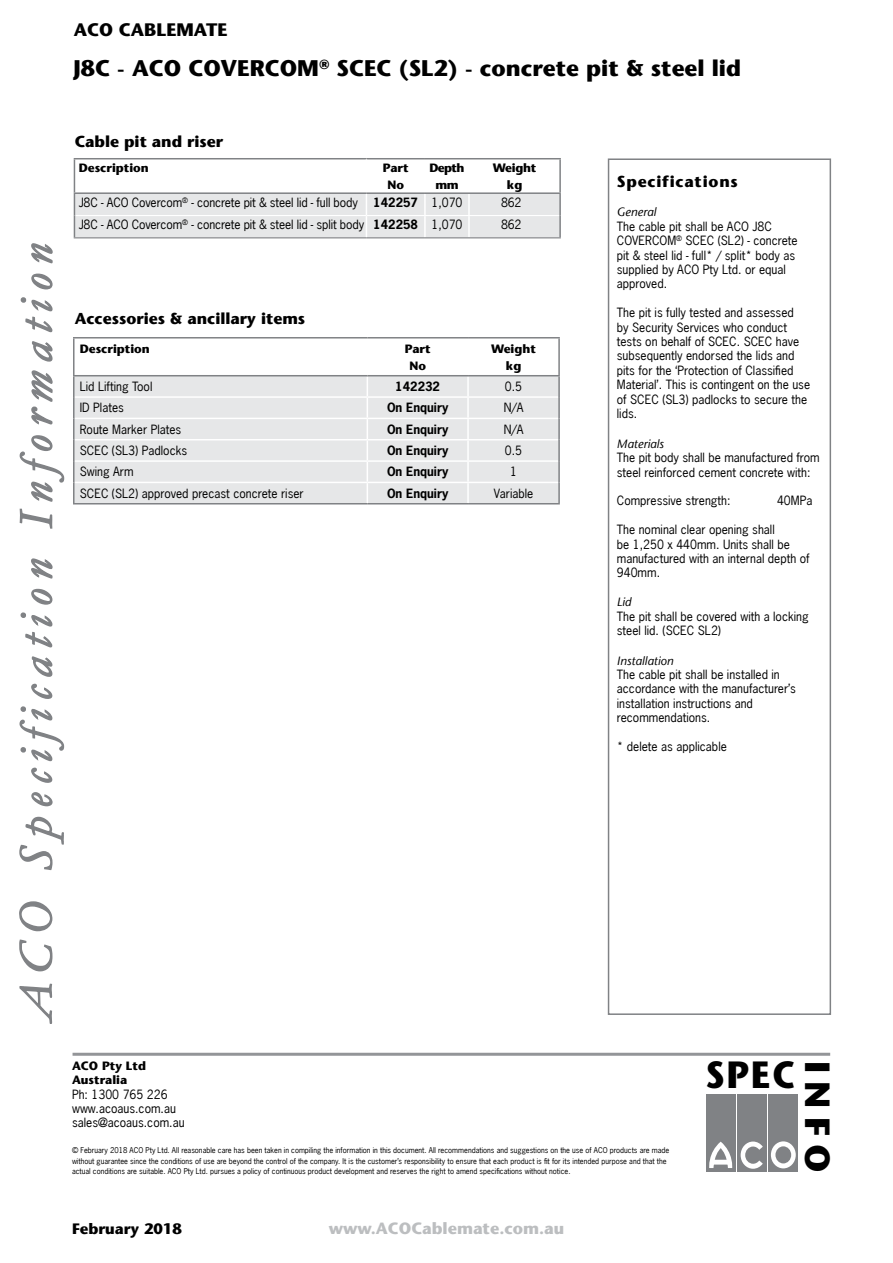
<style>
.page{position:relative;width:893px;height:1263px;background:#fff}
.page>*{position:absolute;margin:0;border:0;box-sizing:border-box;transform-origin:0 0}
.t1{font:700 37.8px "Stone Sans";color:#000;scale:.92 1}
.t2{font:700 34.95px "Stone Sans";color:#000;scale:1.08 1}
.t3{font:700 22.5px "Stone Sans";color:#000}
.t4{font:700 18px "Stone Sans";color:#000}
.t5{font:700 16.2px "Stone Sans";color:#bcbec0}
.t6{font:700 15.75px "Stone Sans";color:#000}
.t7{font:700 15.75px "Stone Sans";letter-spacing:.05em;color:#000}
.t8{font:700 15px "Stone Sans";color:#000}
.t9{font:12px/14.4px "News Gothic";color:#000}
.t10{font:700 12px/17px "Stone Sans";color:#000;text-align:center}
.t11{font:700 12px "News Gothic";color:#000}
.t12{font:italic 12px "Stone Sans";color:#000}
.t13{font:700 12px/17px "Stone Sans";letter-spacing:-.02em;color:#000;text-align:center}
.t14{font:7.5px/10.5px "News Gothic";color:#000}
.s1{font-weight:400}
.s2{font-weight:700}
</style>
<div class="page">
<svg style="left:19px;top:243px;width:46px;height:781px"></svg>
<div style="left:706px;top:1094px;width:29px;height:78px;background:#808285"></div>
<div style="left:737px;top:1094px;width:29px;height:78px;background:#808285"></div>
<div style="left:769px;top:1094px;width:29px;height:77px;background:#808285"></div>
<svg style="left:771px;top:1141px;width:25px;height:27px"></svg>
<svg style="left:741px;top:1141px;width:22px;height:28px"></svg>
<svg style="left:709px;top:1141px;width:24px;height:27px"></svg>
<hr style="left:73px;top:1053px;width:757px;height:3px;background:#939598">
<div style="left:608px;top:158px;width:223px;height:857px;background:#fff;border:2px solid #808285"></div>
<hr style="left:74px;top:158px;width:292px;height:1px;background:#808285">
<hr style="left:74px;top:159px;width:1px;height:33px;background:#808285">
<hr style="left:366px;top:158px;width:59px;height:1px;background:#808285">
<hr style="left:425px;top:158px;width:44px;height:1px;background:#808285">
<hr style="left:469px;top:158px;width:92px;height:1px;background:#808285">
<hr style="left:559px;top:159px;width:2px;height:33px;background:#808285">
<hr style="left:74px;top:192px;width:292px;height:2px;background:#808285">
<hr style="left:366px;top:192px;width:59px;height:2px;background:#808285">
<hr style="left:425px;top:192px;width:44px;height:2px;background:#808285">
<hr style="left:469px;top:192px;width:92px;height:2px;background:#808285">
<hr style="left:559px;top:194px;width:2px;height:22px;background:#808285">
<div style="left:74px;top:193px;width:486px;height:44px;background:#e6e7e8"></div>
<hr style="left:559px;top:216px;width:2px;height:21px;background:#808285">
<hr style="left:74px;top:237px;width:292px;height:1px;background:#808285">
<hr style="left:366px;top:237px;width:59px;height:1px;background:#808285">
<hr style="left:425px;top:237px;width:44px;height:1px;background:#808285">
<hr style="left:469px;top:237px;width:92px;height:1px;background:#808285">
<div style="left:75px;top:376px;width:483px;height:127px;background:#e6e7e8"></div>
<hr style="left:467px;top:376px;width:2px;height:20px;background:#fff">
<hr style="left:75px;top:396px;width:292px;height:2px;background:#fff">
<hr style="left:367px;top:396px;width:101px;height:2px;background:#fff">
<hr style="left:468px;top:396px;width:90px;height:2px;background:#fff">
<hr style="left:467px;top:398px;width:2px;height:20px;background:#fff">
<hr style="left:75px;top:418px;width:292px;height:1px;background:#fff">
<hr style="left:367px;top:418px;width:101px;height:1px;background:#fff">
<hr style="left:468px;top:418px;width:90px;height:1px;background:#fff">
<hr style="left:467px;top:419px;width:2px;height:20px;background:#fff">
<hr style="left:75px;top:439px;width:292px;height:1px;background:#fff">
<hr style="left:367px;top:439px;width:101px;height:1px;background:#fff">
<hr style="left:468px;top:439px;width:90px;height:1px;background:#fff">
<hr style="left:467px;top:440px;width:2px;height:20px;background:#fff">
<hr style="left:75px;top:460px;width:292px;height:2px;background:#fff">
<hr style="left:367px;top:460px;width:101px;height:2px;background:#fff">
<hr style="left:468px;top:460px;width:90px;height:2px;background:#fff">
<hr style="left:467px;top:462px;width:2px;height:20px;background:#fff">
<hr style="left:75px;top:482px;width:292px;height:1px;background:#fff">
<hr style="left:367px;top:482px;width:101px;height:1px;background:#fff">
<svg style="left:367px;top:376px;width:1px;height:127px"></svg>
<hr style="left:468px;top:482px;width:90px;height:1px;background:#fff">
<hr style="left:467px;top:483px;width:2px;height:20px;background:#fff">
<hr style="left:73px;top:337px;width:294px;height:1px;background:#808285">
<hr style="left:73px;top:338px;width:2px;height:37px;background:#808285">
<hr style="left:367px;top:337px;width:101px;height:1px;background:#808285">
<hr style="left:468px;top:337px;width:92px;height:1px;background:#808285">
<hr style="left:558px;top:338px;width:2px;height:37px;background:#808285">
<hr style="left:73px;top:376px;width:2px;height:21px;background:#808285">
<hr style="left:558px;top:376px;width:2px;height:21px;background:#808285">
<hr style="left:73px;top:397px;width:2px;height:21px;background:#808285">
<hr style="left:558px;top:397px;width:2px;height:21px;background:#808285">
<hr style="left:73px;top:418px;width:2px;height:22px;background:#808285">
<hr style="left:558px;top:418px;width:2px;height:22px;background:#808285">
<hr style="left:73px;top:440px;width:2px;height:21px;background:#808285">
<hr style="left:558px;top:440px;width:2px;height:21px;background:#808285">
<hr style="left:73px;top:461px;width:2px;height:21px;background:#808285">
<hr style="left:558px;top:461px;width:2px;height:21px;background:#808285">
<hr style="left:73px;top:482px;width:2px;height:21px;background:#808285">
<hr style="left:558px;top:482px;width:2px;height:21px;background:#808285">
<hr style="left:73px;top:503px;width:294px;height:1px;background:#808285">
<hr style="left:367px;top:503px;width:101px;height:1px;background:#808285">
<hr style="left:468px;top:503px;width:92px;height:1px;background:#808285">
<hr style="left:73px;top:375px;width:294px;height:1px;background:#808285">
<hr style="left:367px;top:375px;width:101px;height:1px;background:#808285">
<hr style="left:468px;top:375px;width:92px;height:1px;background:#808285">
<h3 class="t4" style="left:74px;top:19px;width:155px">ACO CABLEMATE</h3>
<h3 class="t3" style="left:73px;top:55px;width:669px">J8C - ACO COVERCOM<sup>®</sup> SCEC (SL2) - concrete pit &amp; steel lid</h3>
<h3 class="t6" style="left:75px;top:132px;width:150px">Cable pit and riser</h3>
<p class="t10" style="left:79px;top:159px;width:72px">Description</p>
<p class="t10" style="left:383px;top:159px;width:27px">Part<br>No</p>
<p class="t10" style="left:429px;top:159px;width:37px">Depth mm</p>
<p class="t13" style="left:493px;top:159px;width:45px">Weight kg</p>
<p class="t9" style="left:79px;top:195px;width:281px">J8C - ACO Covercom<sup>®</sup> - concrete pit &amp; steel lid - full body</p>
<p class="t11" style="left:373px;top:194px;width:91px">142257 <span class="s1">1,070</span></p>
<p class="t9" style="left:501px;top:195px;width:22px">862</p>
<p class="t9" style="left:79px;top:217px;width:385px">J8C - ACO Covercom<sup>®</sup> - concrete pit &amp; steel lid - split body <span class="s2">142258</span> 1,070</p>
<p class="t9" style="left:501px;top:217px;width:22px">862</p>
<h3 class="t6" style="left:75px;top:309px;width:232px">Accessories &amp; ancillary items</h3>
<p class="t10" style="left:80px;top:340px;width:72px">Description</p>
<p class="t10" style="left:405px;top:340px;width:27px">Part<br>No</p>
<p class="t10" style="left:491px;top:340px;width:46px">Weight kg</p>
<p class="t9" style="left:80px;top:379px;width:74px">Lid Lifting Tool</p>
<p class="t11" style="left:395px;top:379px;width:46px">142232</p>
<p class="t9" style="left:505px;top:379px;width:19px">0.5</p>
<p class="t9" style="left:80px;top:401px;width:46px">ID Plates</p>
<p class="t11" style="left:387px;top:400px;width:63px">On Enquiry</p>
<p class="t9" style="left:504px;top:401px;width:21px">N/A</p>
<p class="t9" style="left:80px;top:422px;width:103px">Route Marker Plates</p>
<p class="t11" style="left:387px;top:421px;width:63px">On Enquiry</p>
<p class="t9" style="left:504px;top:422px;width:21px">N/A</p>
<p class="t9" style="left:80px;top:443px;width:109px">SCEC (SL3) Padlocks</p>
<p class="t11" style="left:387px;top:443px;width:63px">On Enquiry</p>
<p class="t9" style="left:505px;top:443px;width:19px">0.5</p>
<p class="t9" style="left:80px;top:465px;width:55px">Swing Arm</p>
<p class="t11" style="left:387px;top:464px;width:63px">On Enquiry</p>
<p class="t9" style="left:510px;top:465px;width:8px">1</p>
<p class="t9" style="left:80px;top:486px;width:225px">SCEC (SL2) approved precast concrete riser</p>
<p class="t11" style="left:387px;top:485px;width:63px">On Enquiry</p>
<p class="t9" style="left:494px;top:486px;width:41px">Variable</p>
<h3 class="t7" style="left:617px;top:172px;width:122px">Specifications</h3>
<p class="t12" style="left:617px;top:205px;width:41px">General</p>
<p class="t9" style="left:617px;top:219px;width:182px">The cable pit shall be ACO J8C<br>COVERCOM<sup>®</sup> SCEC (SL2) - concrete pit &amp; steel lid - full* / split* body as supplied by ACO Pty Ltd. or equal approved.</p>
<p class="t9" style="left:617px;top:305px;width:195px">The pit is fully tested and assessed<br>by Security Services who conduct tests on behalf of SCEC. SCEC have subsequently endorsed the lids and pits for the ‘Protection of Classified<br>Material’. This is contingent on the use of SCEC (SL3) padlocks to secure the lids.</p>
<p class="t12" style="left:617px;top:436px;width:49px">Materials</p>
<p class="t9" style="left:617px;top:450px;width:204px">The pit body shall be manufactured from steel reinforced cement concrete with:</p>
<p class="t9" style="left:617px;top:493px;width:115px">Compressive strength:</p>
<p class="t9" style="left:777px;top:493px;width:37px">40MPa</p>
<p class="t9" style="left:617px;top:522px;width:194px">The nominal clear opening shall<br>be 1,250 x 440mm. Units shall be manufactured with an internal depth of<br>940mm.</p>
<p class="t12" style="left:617px;top:595px;width:16px">Lid</p>
<p class="t9" style="left:617px;top:609px;width:193px">The pit shall be covered with a locking steel lid. (SCEC SL2)</p>
<p class="t12" style="left:617px;top:653px;width:58px">Installation</p>
<p class="t9" style="left:617px;top:667px;width:181px">The cable pit shall be installed in accordance with the manufacturer’s installation instructions and recommendations.</p>
<p class="t9" style="left:617px;top:739px;width:112px">* delete as applicable</p>
<p class="t10" style="left:72px;top:1058px;width:76px;line-height:14.4px;text-align:left">ACO Pty Ltd<br>Australia</p>
<p class="t9" style="left:72px;top:1087px;width:114px">Ph: 1300 765 226 www.acoaus.com.au sales@acoaus.com.au</p>
<p class="t14" style="left:72px;top:1145px;width:599px">© February 2018 ACO Pty Ltd. All reasonable care has been taken in compiling the information in this document. All recommendations and suggestions on the use of ACO products are made without guarantee since the conditions of use are beyond the control of the company. It is the customer’s responsibility to ensure that each product is fit for its intended purpose and that the actual conditions are suitable. ACO Pty Ltd. pursues a policy of continuous product development and reserves the right to amend specifications without notice.</p>
<p class="t8" style="left:72px;top:1220px;width:111px">February 2018</p>
<h3 class="t5" style="left:329px;top:1219px;width:237px">www.ACOCablemate.com.au</h3>
<h1 class="t1" style="left:706px;top:1052px;width:100px">SPEC</h1>
<h2 class="t2" style="left:838px;top:1061px;width:106px;rotate:90deg">INFO</h2>
</div>
